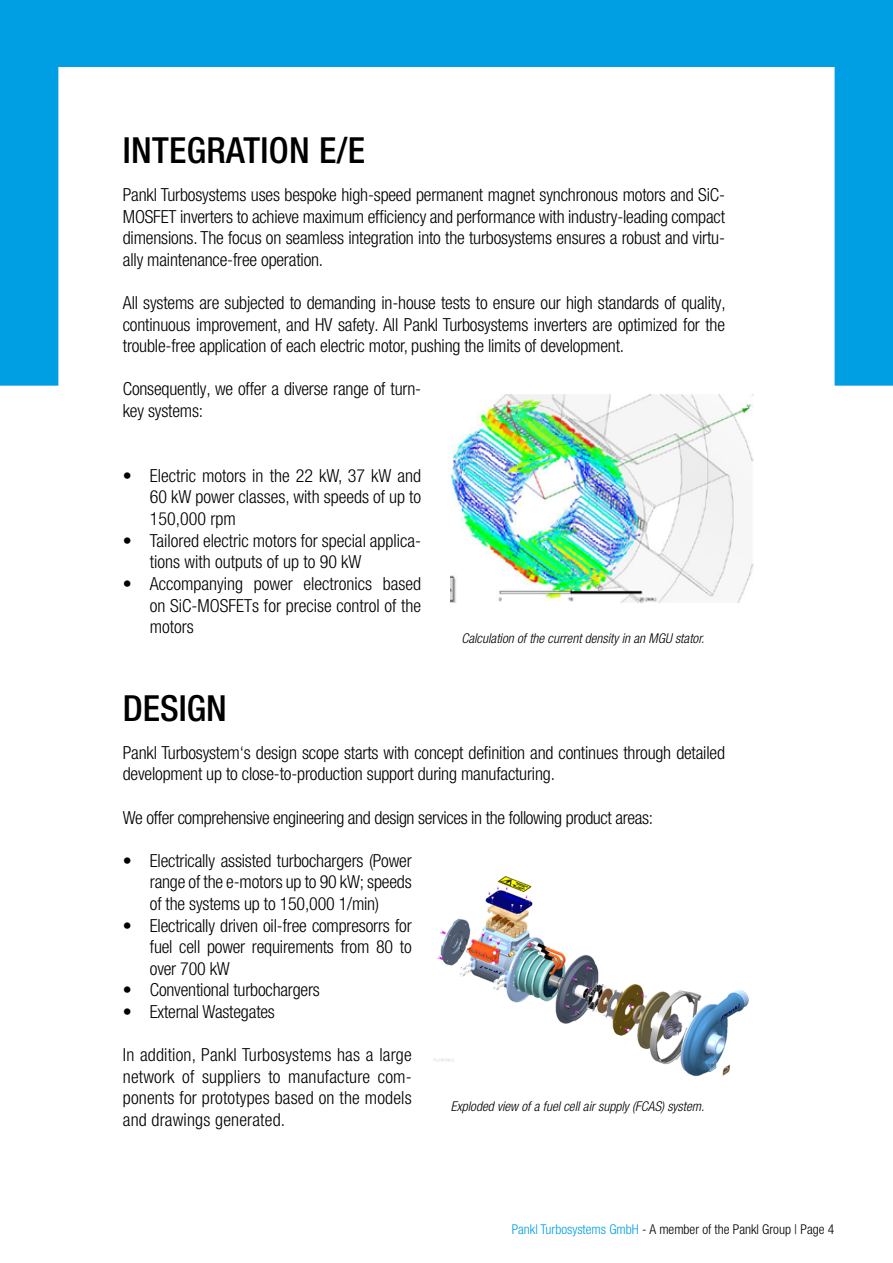
<style>
.page{position:relative;width:893px;height:1263px;background:#fff}
.page>*{position:absolute;margin:0;border:0;box-sizing:border-box;transform-origin:0 0}
.t1{font:500 condensed 36px "Helvetica Neue LT Pro";letter-spacing:.01em;color:#000}
.t2{font:300 condensed 18px/21.6px "Helvetica Neue LT Pro";letter-spacing:-.01em;color:#000;text-align:justify}
.t3{font:italic 300 condensed 13.5px "Helvetica Neue LT Pro";color:#000}
.t4{font:300 condensed 13.5px "Helvetica Neue LT Pro";color:#000}
.s1{color:#009fe3}
</style>
<div class="page">
<svg style="left:0;top:0;width:893px;height:386px"></svg>
<img style="left:451px;top:382px;width:310px;height:221px">
<img style="left:433px;top:876px;width:316px;height:200px">
<h1 class="t1" style="left:123px;top:129px;width:244px">INTEGRATION E/E</h1>
<p class="t2" style="left:123px;top:184px;width:604px">Pankl Turbosystems uses bespoke high-speed permanent magnet synchronous motors and SiC-MOSFET inverters to achieve maximum efficiency and performance with industry-leading compact dimensions. The focus on seamless integration into the turbosystems ensures a robust and virtu&shy;ally maintenance-free operation.</p>
<p class="t2" style="left:123px;top:292px;width:604px">All systems are subjected to demanding in-house tests to ensure our high standards of quality, continuous improvement, and HV safety. All Pankl Turbosystems inverters are optimized for the trouble-free application of each electric motor, pushing the limits of development.</p>
<p class="t2" style="left:123px;top:378px;width:300px">Consequently, we offer a diverse range of turn&shy;key systems:</p>
<p class="t2" style="left:150px;top:465px;width:273px;text-indent:-27px">• Electric motors in the 22 kW, 37 kW and 60 kW power classes, with speeds of up to 150,000 rpm</p>
<p class="t2" style="left:150px;top:529px;width:273px;text-indent:-27px">• Tailored electric motors for special applica&shy;tions with outputs of up to 90 kW</p>
<p class="t2" style="left:150px;top:573px;width:273px;text-indent:-27px">• Accompanying power electronics based on SiC-MOSFETs for precise control of the motors</p>
<p class="t3" style="left:461px;top:630px;width:244px">Calculation of the current density in an MGU stator.</p>
<h1 class="t1" style="left:123px;top:686px;width:106px">DESIGN</h1>
<p class="t2" style="left:123px;top:741px;width:604px">Pankl Turbosystem‘s design scope starts with concept definition and continues through detailed development up to close-to-production support during manufacturing.</p>
<p class="t2" style="left:123px;top:806px;width:532px">We offer comprehensive engineering and design services in the following product areas:</p>
<p class="t2" style="left:150px;top:849px;width:263px;text-indent:-27px">• Electrically assisted turbochargers (Power range of the e-motors up to 90 kW; speeds of the systems up to 150,000 1/min)</p>
<p class="t2" style="left:150px;top:914px;width:263px;text-indent:-27px">• Electrically driven oil-free compresorrs for fuel cell power requirements from 80 to over 700 kW</p>
<p class="t2" style="left:123px;top:979px;width:199px">• Conventional turbochargers</p>
<p class="t2" style="left:123px;top:1001px;width:154px">• External Wastegates</p>
<p class="t2" style="left:123px;top:1044px;width:290px">In addition, Pankl Turbosystems has a large network of suppliers to manufacture com&shy;ponents for prototypes based on the models and drawings generated.</p>
<p class="t3" style="left:451px;top:1098px;width:255px">Exploded view of a fuel cell air supply (FCAS) system.</p>
<p class="t4" style="left:512px;top:1222px;width:324px"><span class="s1">Pankl Turbosystems GmbH</span> - A member of the Pankl Group | Page 4</p>
</div>
